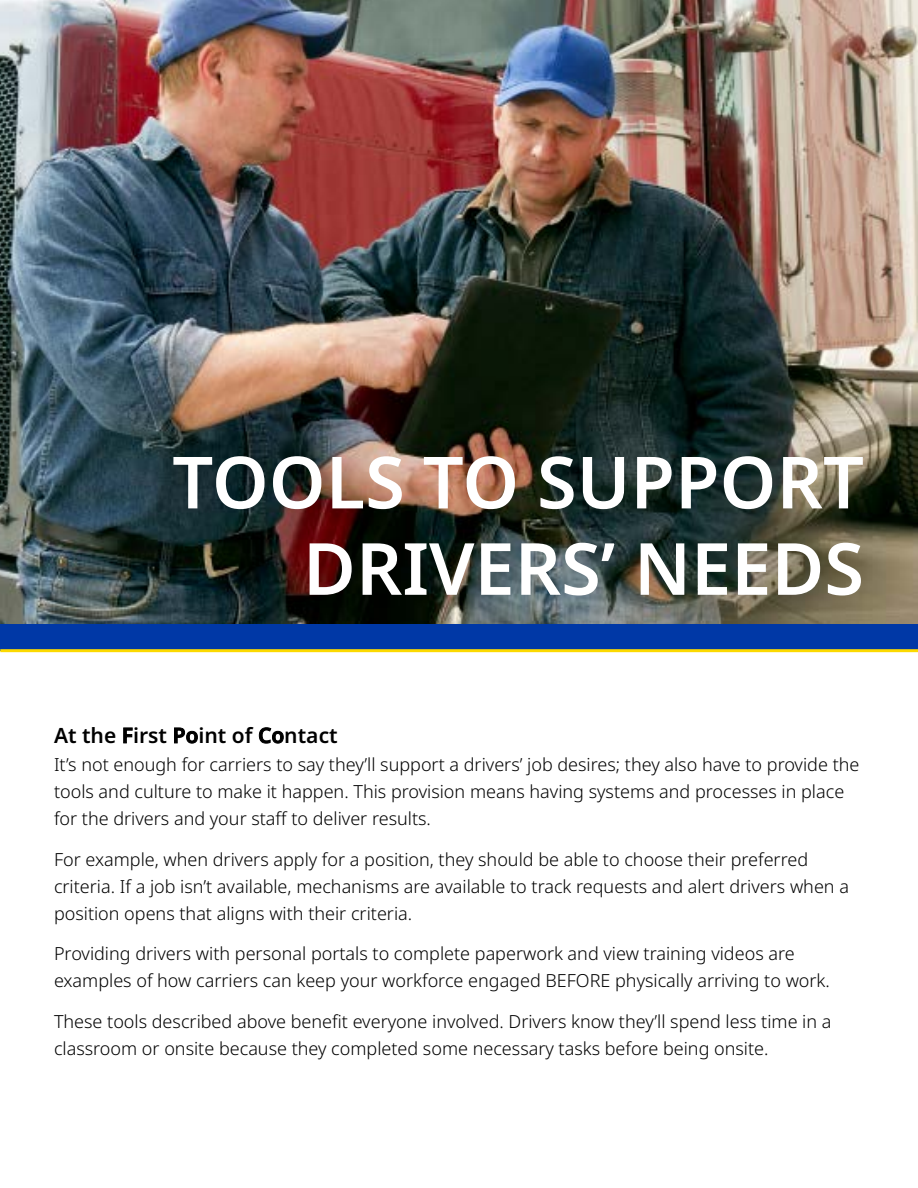
<style>
.page{position:relative;width:918px;height:1188px;background:#fff}
.page>*{position:absolute;margin:0;border:0;box-sizing:border-box;transform-origin:0 0}
.t1{font:600 72px/86.4px "Noto Sans";color:#fff;text-align:right}
.t2{font:600 21px "Noto Sans";color:#000}
.t3{font:300 18px/27px "Noto Sans";color:#000}
</style>
<div class="page">
<img style="left:0;top:0;width:918px;height:624px">
<div style="left:0;top:624px;width:918px;height:27px;background:#0038a6"></div>
<hr style="left:0;top:649px;width:918px;height:3px;background:#fcd900">
<h1 class="t1" style="left:172px;top:441px;width:693px">TOOLS TO SUPPORT<br>DRIVERS’ NEEDS</h1>
<p class="t2" style="left:54px;top:721px;width:285px">At the First Point of Contact</p>
<p class="t3" style="left:54px;top:752px;width:807px">It’s not enough for carriers to say they’ll support a drivers’ job desires; they also have to provide the tools and culture to make it happen. This provision means having systems and processes in place for the drivers and your staff to deliver results.</p>
<p class="t3" style="left:54px;top:846px;width:797px">For example, when drivers apply for a position, they should be able to choose their preferred criteria. If a job isn’t available, mechanisms are available to track requests and alert drivers when a position opens that aligns with their criteria.</p>
<p class="t3" style="left:54px;top:941px;width:777px">Providing drivers with personal portals to complete paperwork and view training videos are examples of how carriers can keep your workforce engaged BEFORE physically arriving to work.</p>
<p class="t3" style="left:54px;top:1008px;width:779px">These tools described above benefit everyone involved. Drivers know they’ll spend less time in a classroom or onsite because they completed some necessary tasks before being onsite.</p>
</div>
